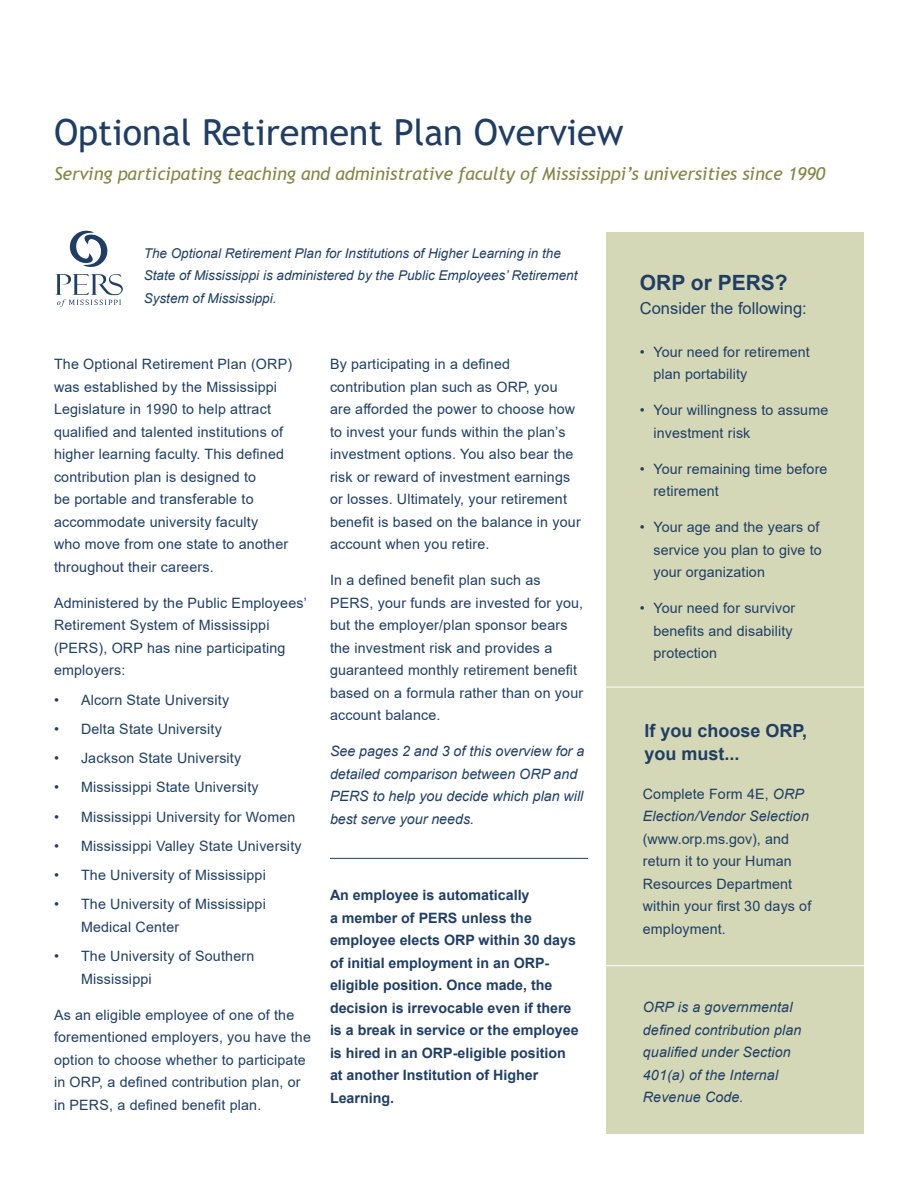
<style>
.page{position:relative;width:918px;height:1188px;background:#fff}
.page>*{position:absolute;margin:0;border:0;box-sizing:border-box;transform-origin:0 0}
.t1{font:36px "Trebuchet MS";color:#203e64}
.t2{font:700 21px "Arial";color:#203e64}
.t3{font:italic 18px "Trebuchet MS";letter-spacing:-.005em;color:#818747}
.t4{font:700 18px/22.5px "Arial";color:#203e64}
.t5{font:16.5px "Arial";color:#203e64}
.t6{font:14.25px/22.5px "Arial";letter-spacing:.015em;color:#203e64}
.t7{font:700 14.25px/22.5px "Arial";color:#203e64}
.t8{font:italic 14.25px/22.5px "Arial";color:#203e64}
.t9{font:italic 13.5px/22.5px "Arial";color:#203e64}
.s1{font-style:italic}
</style>
<div class="page">
<div style="left:606px;top:232px;width:258px;height:902px;background:#d5d8b7"></div>
<hr style="left:603px;top:687px;width:271px;height:1px;background:#fff">
<hr style="left:603px;top:965px;width:271px;height:1px;background:#fff">
<hr style="left:330px;top:858px;width:258px;height:1px;background:#203e64">
<svg style="left:70px;top:231px;width:38px;height:36px"></svg>
<svg style="left:55px;top:274px;width:68px;height:33px"></svg>
<p class="t1" style="left:54px;top:110px;width:571px">Optional Retirement Plan Overview</p>
<p class="t3" style="left:54px;top:163px;width:773px">Serving participating teaching and administrative faculty of Mississippi’s universities since 1990</p>
<p class="t9" style="left:144px;top:242px;width:435px">The Optional Retirement Plan for Institutions of Higher Learning in the<br>State of Mississippi is administered by the Public Employees’ Retirement<br>System of Mississippi.</p>
<p class="t6" style="left:54px;top:353px;width:240px">The Optional Retirement Plan (ORP) was established by the Mississippi Legislature in 1990 to help attract qualified and talented institutions of higher learning faculty. This defined contribution plan is designed to<br>be portable and transferable to accommodate university faculty<br>who move from one state to another throughout their careers.</p>
<p class="t6" style="left:54px;top:592px;width:254px">Administered by the Public Employees’<br>Retirement System of Mississippi (PERS), ORP has nine participating employers:</p>
<p class="t6" style="left:54px;top:688px;width:177px">• Alcorn State University</p>
<p class="t6" style="left:54px;top:718px;width:169px">• Delta State University</p>
<p class="t6" style="left:54px;top:747px;width:189px">• Jackson State University</p>
<p class="t6" style="left:54px;top:776px;width:206px">• Mississippi State University</p>
<p class="t6" style="left:54px;top:805px;width:243px">• Mississippi University for Women</p>
<p class="t6" style="left:54px;top:835px;width:249px">• Mississippi Valley State University</p>
<p class="t6" style="left:54px;top:864px;width:213px">• The University of Mississippi</p>
<p class="t6" style="left:81px;top:893px;width:186px;text-indent:-27px">• The University of Mississippi<br>Medical Center</p>
<p class="t6" style="left:81px;top:945px;width:175px;text-indent:-27px">• The University of Southern<br>Mississippi</p>
<p class="t6" style="left:54px;top:1003px;width:258px">As an eligible employee of one of the forementioned employers, you have the option to choose whether to participate in ORP, a defined contribution plan, or in PERS, a defined benefit plan.</p>
<p class="t6" style="left:330px;top:353px;width:252px">By participating in a defined contribution plan such as ORP, you are afforded the power to choose how to invest your funds within the plan’s investment options. You also bear the risk or reward of investment earnings or losses. Ultimately, your retirement benefit is based on the balance in your account when you retire.</p>
<p class="t6" style="left:330px;top:569px;width:255px">In a defined benefit plan such as PERS, your funds are invested for you, but the employer/plan sponsor bears the investment risk and provides a guaranteed monthly retirement benefit based on a formula rather than on your account balance.</p>
<p class="t8" style="left:330px;top:740px;width:256px">See pages 2 and 3 of this overview for a detailed comparison between ORP and PERS to help you decide which plan will best serve your needs.</p>
<p class="t7" style="left:330px;top:884px;width:250px">An employee is automatically<br>a member of PERS unless the employee elects ORP within 30 days of initial employment in an ORP&shy;eligible position. Once made, the decision is irrevocable even if there is a break in service or the employee is hired in an ORP-eligible position at another Institution of Higher<br>Learning.</p>
<p class="t2" style="left:640px;top:268px;width:149px">ORP or PERS?</p>
<p class="t5" style="left:640px;top:297px;width:168px">Consider the following:</p>
<p class="t6" style="left:653px;top:341px;width:158px;text-indent:-14px">• Your need for retirement plan portability</p>
<p class="t6" style="left:653px;top:399px;width:176px;text-indent:-14px">• Your willingness to assume investment risk</p>
<p class="t6" style="left:653px;top:458px;width:176px;text-indent:-14px">• Your remaining time before retirement</p>
<p class="t6" style="left:653px;top:516px;width:170px;text-indent:-14px">• Your age and the years of service you plan to give to your organization</p>
<p class="t6" style="left:653px;top:597px;width:143px;text-indent:-14px">• Your need for survivor benefits and disability protection</p>
<p class="t4" style="left:644px;top:720px;width:164px">If you choose ORP, you must...</p>
<p class="t6" style="left:643px;top:782px;width:170px">Complete Form 4E, <span class="s1">ORP<br>Election/Vendor Selection </span>(www.orp.ms.gov), and return it to your Human<br>Resources Department within your first 30 days of employment.</p>
<p class="t8" style="left:643px;top:996px;width:160px">ORP is a governmental defined contribution plan qualified under Section<br>401(a) of the Internal<br>Revenue Code.</p>
</div>
